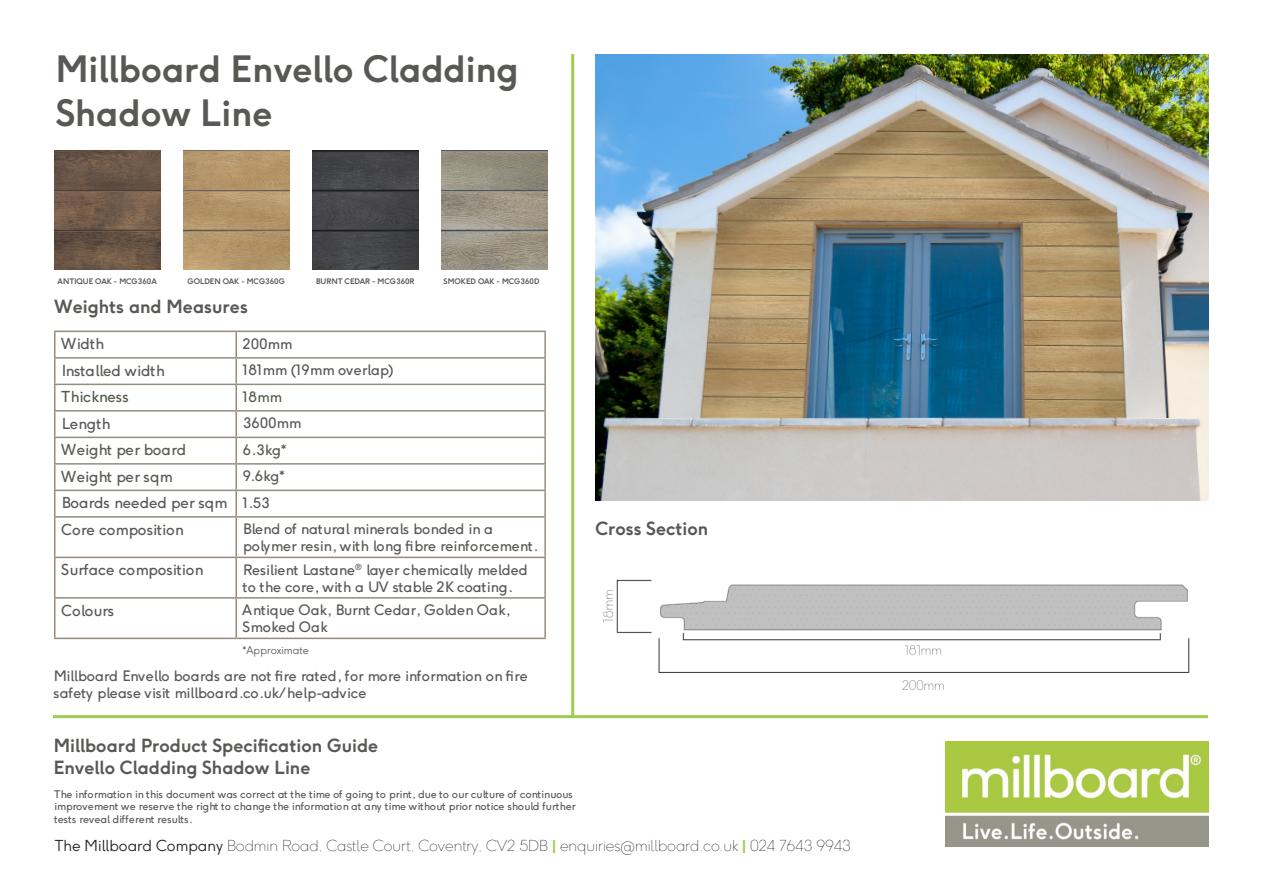
<style>
.page{position:relative;width:1263px;height:893px;background:#fff}
.page>*{position:absolute;margin:0;border:0;box-sizing:border-box;transform-origin:0 0}
.t1{font:700 36px/43.2px "F37 Ginger";color:#585855}
.t2{font:700 18px "F37 Ginger";color:#585855}
.t3{font:15px "F37 Ginger";color:#585855}
.t4{font:100 15px "F37 Ginger";color:#231f20}
.t5{font:14.25px/17.1px "F37 Ginger";color:#585855}
.t6{font:10.5px/12.6px "F37 Ginger";color:#585855}
.t7{font:300 10.5px "F37 Ginger";color:#585855}
.t8{font:700 7.5px "F37 Ginger";color:#585855}
.s1{font-weight:300}
.s2{font-weight:700;color:#9ecd4f}
</style>
<div class="page">
<img style="left:595px;top:54px;width:614px;height:446px">
<hr style="left:53px;top:715px;width:1155px;height:3px;background:#9ecd4f">
<hr style="left:236px;top:331px;width:310px;height:1px;background:#958b80">
<hr style="left:544px;top:332px;width:2px;height:25px;background:#958b80">
<hr style="left:544px;top:465px;width:2px;height:25px;background:#958b80">
<hr style="left:236px;top:490px;width:310px;height:1px;background:#958b80">
<hr style="left:544px;top:491px;width:2px;height:25px;background:#958b80">
<hr style="left:236px;top:516px;width:310px;height:2px;background:#958b80">
<hr style="left:544px;top:518px;width:2px;height:39px;background:#958b80">
<hr style="left:236px;top:557px;width:310px;height:1px;background:#958b80">
<hr style="left:544px;top:558px;width:2px;height:39px;background:#958b80">
<hr style="left:236px;top:597px;width:310px;height:2px;background:#958b80">
<hr style="left:544px;top:599px;width:2px;height:39px;background:#958b80">
<hr style="left:236px;top:638px;width:310px;height:1px;background:#958b80">
<hr style="left:54px;top:331px;width:182px;height:1px;background:#958b80">
<hr style="left:54px;top:332px;width:2px;height:25px;background:#958b80">
<hr style="left:235px;top:332px;width:2px;height:25px;background:#958b80">
<hr style="left:235px;top:359px;width:2px;height:25px;background:#958b80">
<hr style="left:235px;top:385px;width:2px;height:25px;background:#958b80">
<hr style="left:235px;top:412px;width:2px;height:25px;background:#958b80">
<hr style="left:54px;top:465px;width:2px;height:25px;background:#958b80">
<hr style="left:235px;top:465px;width:2px;height:25px;background:#958b80">
<hr style="left:54px;top:490px;width:182px;height:1px;background:#958b80">
<hr style="left:54px;top:491px;width:2px;height:25px;background:#958b80">
<hr style="left:235px;top:491px;width:2px;height:25px;background:#958b80">
<hr style="left:54px;top:516px;width:182px;height:2px;background:#958b80">
<hr style="left:54px;top:518px;width:2px;height:39px;background:#958b80">
<hr style="left:235px;top:518px;width:2px;height:39px;background:#958b80">
<hr style="left:54px;top:557px;width:182px;height:1px;background:#958b80">
<hr style="left:54px;top:558px;width:2px;height:39px;background:#958b80">
<hr style="left:235px;top:558px;width:2px;height:39px;background:#958b80">
<hr style="left:54px;top:597px;width:182px;height:2px;background:#958b80">
<hr style="left:54px;top:599px;width:2px;height:39px;background:#958b80">
<hr style="left:235px;top:599px;width:2px;height:39px;background:#958b80">
<hr style="left:54px;top:638px;width:182px;height:1px;background:#958b80">
<hr style="left:54px;top:412px;width:2px;height:25px;background:#958b80">
<hr style="left:544px;top:412px;width:2px;height:25px;background:#958b80">
<hr style="left:54px;top:357px;width:182px;height:2px;background:#958b80">
<hr style="left:54px;top:359px;width:2px;height:25px;background:#958b80">
<hr style="left:236px;top:357px;width:310px;height:2px;background:#958b80">
<hr style="left:544px;top:359px;width:2px;height:25px;background:#958b80">
<hr style="left:54px;top:384px;width:182px;height:1px;background:#958b80">
<hr style="left:54px;top:385px;width:2px;height:25px;background:#958b80">
<hr style="left:236px;top:384px;width:310px;height:1px;background:#958b80">
<hr style="left:544px;top:385px;width:2px;height:25px;background:#958b80">
<hr style="left:54px;top:410px;width:182px;height:2px;background:#958b80">
<hr style="left:236px;top:410px;width:310px;height:2px;background:#958b80">
<hr style="left:236px;top:437px;width:310px;height:1px;background:#958b80">
<hr style="left:544px;top:438px;width:2px;height:25px;background:#958b80">
<hr style="left:236px;top:463px;width:310px;height:2px;background:#958b80">
<hr style="left:54px;top:437px;width:182px;height:1px;background:#958b80">
<hr style="left:54px;top:438px;width:2px;height:25px;background:#958b80">
<hr style="left:235px;top:438px;width:2px;height:25px;background:#958b80">
<hr style="left:54px;top:463px;width:182px;height:2px;background:#958b80">
<hr style="left:571px;top:54px;width:3px;height:662px;background:#9ecd4f">
<img style="left:183px;top:150px;width:106px;height:120px">
<img style="left:54px;top:150px;width:106px;height:120px">
<img style="left:312px;top:150px;width:106px;height:120px">
<img style="left:441px;top:151px;width:106px;height:119px">
<img style="left:945px;top:742px;width:264px;height:105px">
<img style="left:603px;top:579px;width:587px;height:112px">
<p class="t1" style="left:56px;top:47px;width:464px">Millboard Envello Cladding<br>Shadow Line</p>
<p class="t8" style="left:58px;top:276px;width:101px">ANTIQUE OAK - MCG360A</p>
<p class="t8" style="left:188px;top:276px;width:99px">GOLDEN OAK - MCG360G</p>
<p class="t8" style="left:316px;top:276px;width:100px">BURNT CEDAR - MCG360R</p>
<p class="t8" style="left:443px;top:276px;width:97px">SMOKED OAK - MCG360D</p>
<p class="t2" style="left:54px;top:294px;width:195px">Weights and Measures</p>
<p class="t3" style="left:61px;top:334px;width:44px">Width</p>
<p class="t5" style="left:242px;top:335px;width:51px">200mm</p>
<p class="t3" style="left:61px;top:361px;width:105px">Installed width</p>
<p class="t5" style="left:242px;top:361px;width:153px">181mm (19mm overlap)</p>
<p class="t3" style="left:61px;top:387px;width:69px">Thickness</p>
<p class="t5" style="left:242px;top:388px;width:40px">18mm</p>
<p class="t3" style="left:61px;top:414px;width:50px">Length</p>
<p class="t5" style="left:242px;top:414px;width:60px">3600mm</p>
<p class="t3" style="left:61px;top:440px;width:126px">Weight per board</p>
<p class="t5" style="left:242px;top:441px;width:45px">6.3kg*</p>
<p class="t3" style="left:61px;top:467px;width:112px">Weight per sqm</p>
<p class="t5" style="left:242px;top:467px;width:44px">9.6kg*</p>
<p class="t3" style="left:61px;top:493px;width:167px">Boards needed per sqm</p>
<p class="t5" style="left:242px;top:494px;width:28px">1.53</p>
<p class="t3" style="left:61px;top:520px;width:124px">Core composition</p>
<p class="t5" style="left:242px;top:520px;width:296px">Blend of natural minerals bonded in a polymer resin, with long fibre reinforcement.</p>
<p class="t3" style="left:61px;top:560px;width:143px">Surface composition</p>
<p class="t5" style="left:242px;top:561px;width:286px">Resilient Lastane<sup>®</sup> layer chemically melded to the core, with a UV stable 2K coating.</p>
<p class="t3" style="left:61px;top:601px;width:54px">Colours</p>
<p class="t5" style="left:242px;top:601px;width:269px">Antique Oak, Burnt Cedar, Golden Oak,<br>Smoked Oak</p>
<p class="t7" style="left:243px;top:643px;width:68px">*Approximate</p>
<p class="t5" style="left:53px;top:667px;width:476px">Millboard Envello boards are not fire rated, for more information on fire safety please visit millboard.co.uk/help-advice</p>
<p class="t2" style="left:595px;top:517px;width:115px">Cross Section</p>
<p class="t2" style="left:54px;top:734px;width:326px">Millboard Product Specification Guide</p>
<p class="t2" style="left:54px;top:755px;width:258px">Envello Cladding Shadow Line</p>
<p class="t6" style="left:54px;top:787px;width:523px">The information in this document was correct at the time of going to print, due to our culture of continuous improvement we reserve the right to change the information at any time without prior notice should further tests reveal different results.</p>
<p class="t4" style="left:55px;top:836px;width:798px"><span class="s1">The Millboard Company</span> Bodmin Road, Castle Court, Coventry, CV2 5DB <span class="s2">|</span> enquiries@millboard.co.uk <span class="s2">|</span> 024 7643 9943</p>
</div>
